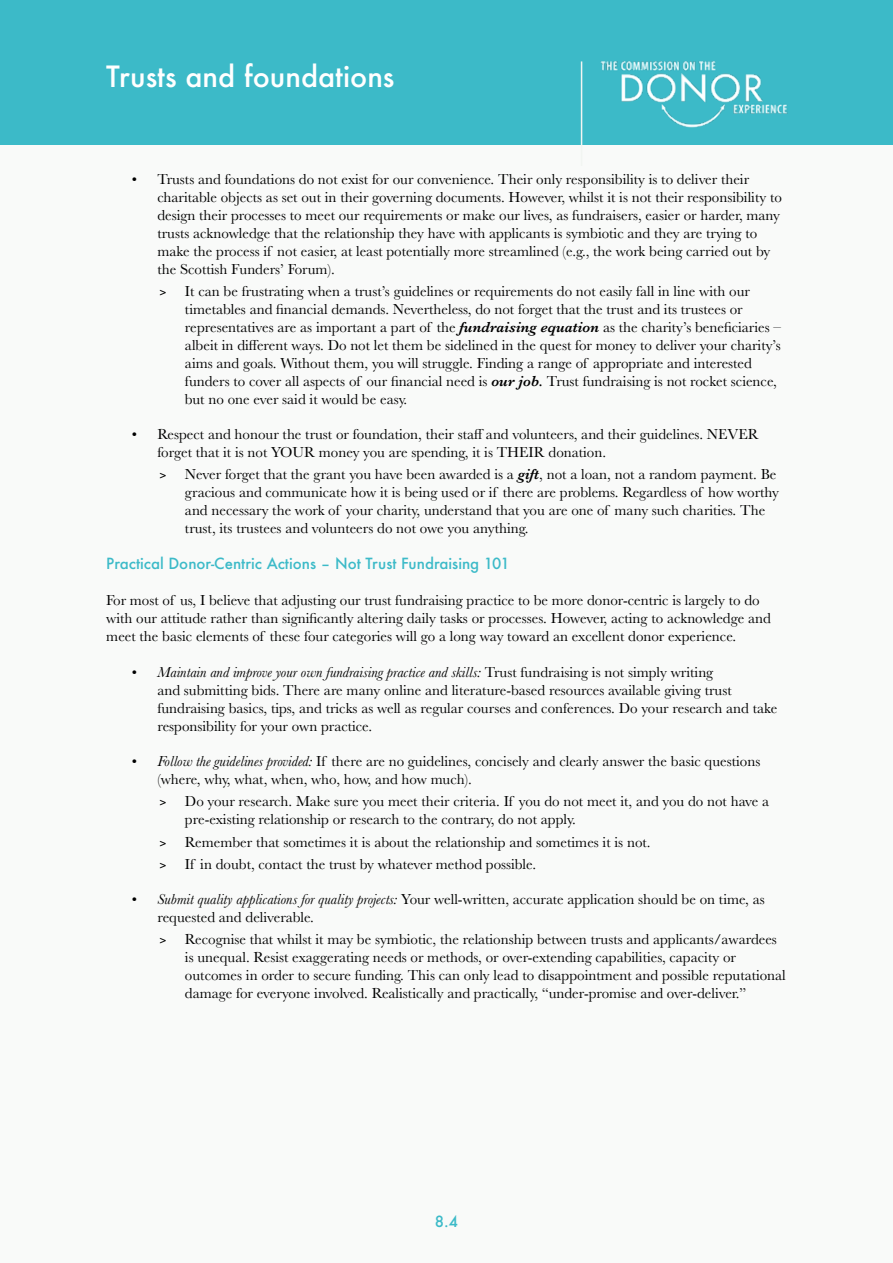
<style>
.page{position:relative;width:893px;height:1263px;background:#f9faf9}
.page>*{position:absolute;margin:0;border:0;box-sizing:border-box;transform-origin:0 0}
.t1{font:500 28.5px "Futura";color:#fff}
.t2{font:15px/18px "Baskerville";color:#000}
.t3{font:500 15px "Futura";color:#3cbac8}
.s1{font-weight:600;font-size:10.5px}
.s2{font-weight:600;font-style:italic}
.s3{font-style:italic}
</style>
<div class="page">
<div style="left:0;top:0;width:893px;height:145px;background:#3cbac8"></div>
<img style="left:601px;top:61px;width:187px;height:67px">
<hr style="left:581px;top:61px;width:1px;height:105px;background:#f2f5f2">
<h1 class="t1" style="left:106px;top:57px;width:290px">Trusts and foundations</h1>
<p class="t2" style="left:157px;top:170px;width:626px;text-indent:-26px">• Trusts and foundations do not exist for our convenience. Their only responsibility is to deliver their charitable objects as set out in their governing documents. However, whilst it is not their responsibility to design their processes to meet our requirements or make our lives, as fundraisers, easier or harder, many trusts acknowledge that the relationship they have with applicants is symbiotic and they are trying to make the process if not easier, at least potentially more streamlined (e.g., the work being carried out by the Scottish Funders’ Forum).</p>
<p class="t2" style="left:185px;top:282px;width:597px;text-indent:-26px"><span class="s1">&gt;</span> It can be frustrating when a trust’s guidelines or requirements do not easily fall in line with our timetables and financial demands. Nevertheless, do not forget that the trust and its trustees or representatives are as important a part of the <span class="s2">fundraising equation</span> as the charity’s beneficiaries – albeit in different ways. Do not let them be sidelined in the quest for money to deliver your charity’s aims and goals. Without them, you will struggle. Finding a range of appropriate and interested funders to cover all aspects of our financial need is <span class="s2">our job.</span> Trust fundraising is not rocket science, but no one ever said it would be easy.</p>
<p class="t2" style="left:157px;top:425px;width:603px;text-indent:-26px">• Respect and honour the trust or foundation, their staff and volunteers, and their guidelines. NEVER forget that it is not YOUR money you are spending, it is THEIR donation.</p>
<p class="t2" style="left:185px;top:465px;width:596px;text-indent:-26px"><span class="s1">&gt;</span> Never forget that the grant you have been awarded is a <span class="s2">gift</span>, not a loan, not a random payment. Be gracious and communicate how it is being used or if there are problems. Regardless of how worthy and necessary the work of your charity, understand that you are one of many such charities. The trust, its trustees and volunteers do not owe you anything.</p>
<p class="t3" style="left:106px;top:553px;width:405px">Practical Donor-Centric Actions – Not Trust Fundraising 101</p>
<p class="t2" style="left:106px;top:591px;width:666px">For most of us, I believe that adjusting our trust fundraising practice to be more donor-centric is largely to do with our attitude rather than significantly altering daily tasks or processes. However, acting to acknowledge and meet the basic elements of these four categories will go a long way toward an excellent donor experience.</p>
<p class="t2" style="left:157px;top:663px;width:622px;text-indent:-26px">• <span class="s3">Maintain and improve your own fundraising practice and skills:</span> Trust fundraising is not simply writing<br>and submitting bids. There are many online and literature-based resources available giving trust fundraising basics, tips, and tricks as well as regular courses and conferences. Do your research and take responsibility for your own practice.</p>
<p class="t2" style="left:157px;top:752px;width:605px;text-indent:-26px">• <span class="s3">Follow the guidelines provided:</span> If there are no guidelines, concisely and clearly answer the basic questions (where, why, what, when, who, how, and how much).</p>
<p class="t2" style="left:185px;top:793px;width:586px;text-indent:-26px"><span class="s1">&gt;</span> Do your research. Make sure you meet their criteria. If you do not meet it, and you do not have a pre-existing relationship or research to the contrary, do not apply.</p>
<p class="t2" style="left:159px;top:831px;width:493px;line-height:22.2px"><span class="s1">&gt;</span> Remember that sometimes it is about the relationship and sometimes it is not. <span class="s1">&gt;</span> If in doubt, contact the trust by whatever method possible.</p>
<p class="t2" style="left:157px;top:890px;width:609px;text-indent:-26px">• <span class="s3">Submit quality applications for quality projects:</span> Your well-written, accurate application should be on time, as requested and deliverable.</p>
<p class="t2" style="left:185px;top:930px;width:602px;text-indent:-26px"><span class="s1">&gt;</span> Recognise that whilst it may be symbiotic, the relationship between trusts and applicants/awardees is unequal. Resist exaggerating needs or methods, or over-extending capabilities, capacity or outcomes in order to secure funding. This can only lead to disappointment and possible reputational damage for everyone involved. Realistically and practically, “under-promise and over-deliver.”</p>
<p class="t3" style="left:442px;top:1211px;width:11px">4</p>
<p class="t3" style="left:435px;top:1211px;width:25px">8.4</p>
</div>
